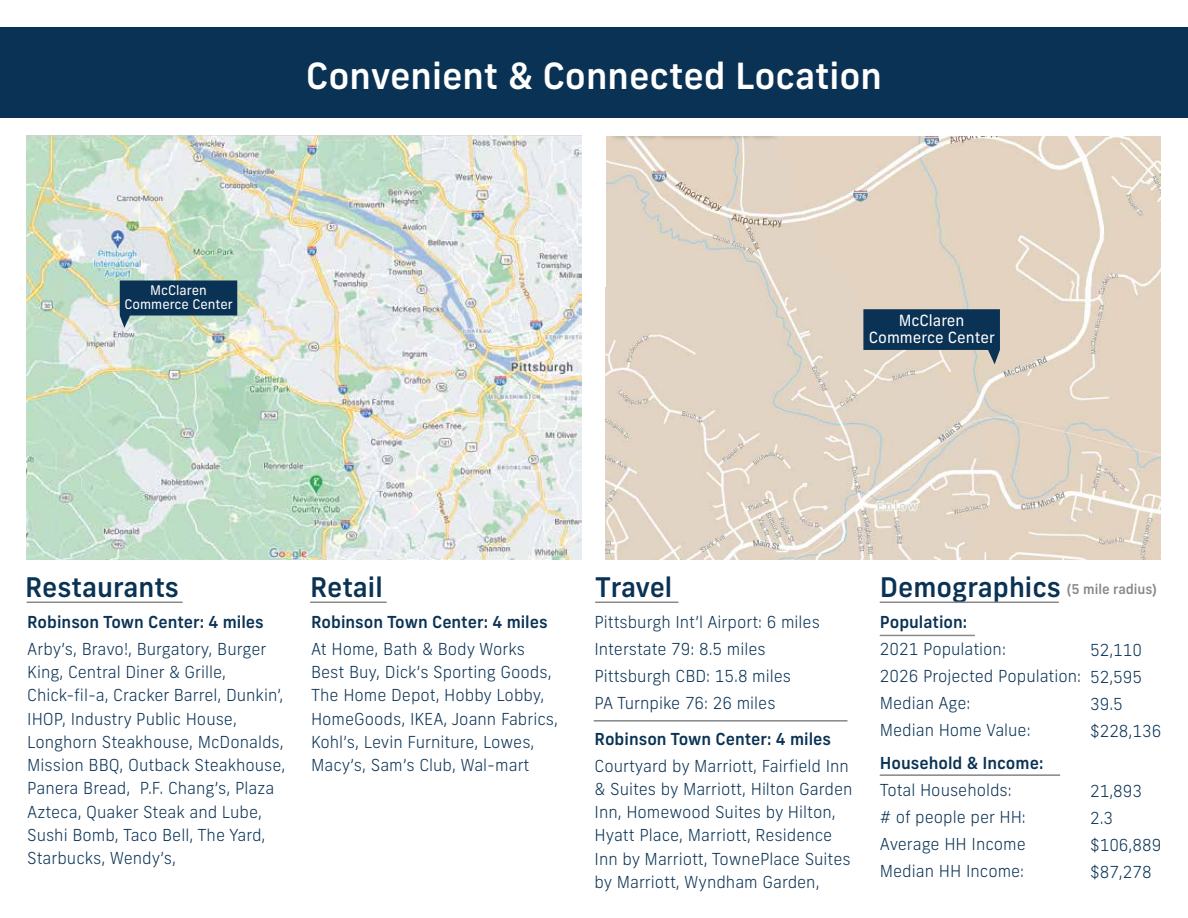
<style>
.page{position:relative;width:1188px;height:918px;background:#fff}
.page>*{position:absolute;margin:0;border:0;box-sizing:border-box;transform-origin:0 0}
.t1{font:500 36px "New Frank";color:#fff}
.t2{font:500 27px "New Frank";color:#0a3254}
.t3{font:300 16.5px/23.2px "New Frank";color:#0a3254}
.t4{font:500 16.5px "New Frank";color:#0a3254}
.t5{font:15.45px/16.8px "New Frank";color:#fff;text-align:center}
.t6{font:500 13.5px "New Frank";color:#898989}
.t7{font:13.2px/14.4px "New Frank";color:#fff;text-align:center}
</style>
<div class="page">
<img style="left:606px;top:136px;width:554px;height:152px">
<img style="left:605px;top:288px;width:556px;height:272px">
<img style="left:27px;top:135px;width:554px;height:425px">
<div style="left:0;top:27px;width:1188px;height:90px;background:#0a3254"></div>
<svg style="left:863px;top:309px;width:137px;height:55px;background:#405a70"></svg>
<svg style="left:120px;top:280px;width:117px;height:48px;background:#3b5e72"></svg>
<hr style="left:27px;top:602px;width:156px;height:1px;background:#898989">
<hr style="left:310px;top:602px;width:77px;height:1px;background:#898989">
<hr style="left:594px;top:720px;width:253px;height:2px;background:#898989">
<hr style="left:595px;top:602px;width:83px;height:1px;background:#898989">
<hr style="left:880px;top:602px;width:179px;height:1px;background:#898989">
<hr style="left:880px;top:635px;width:95px;height:1px;background:#898989">
<hr style="left:880px;top:774px;width:180px;height:2px;background:#898989">
<h1 class="t1" style="left:306px;top:53px;width:578px">Convenient &amp; Connected Location</h1>
<p class="t7" style="left:124px;top:283px;width:110px">McClaren<br>Commerce Center</p>
<p class="t5" style="left:869px;top:312px;width:128px">McClaren<br>Commerce Center</p>
<h2 class="t2" style="left:25px;top:570px;width:155px">Restaurants</h2>
<h2 class="t2" style="left:595px;top:570px;width:79px">Travel</h2>
<h2 class="t2" style="left:880px;top:570px;width:182px">Demographics</h2>
<p class="t3" style="left:594px;top:608px;width:227px;line-height:27px">Pittsburgh Int’l Airport: 6 miles<br>Interstate 79: 8.5 miles<br>Pittsburgh CBD: 15.8 miles<br>PA Turnpike 76: 26 miles</p>
<h2 class="t2" style="left:310px;top:570px;width:74px">Retail</h2>
<p class="t6" style="left:1067px;top:580px;width:92px">(5 mile radius)</p>
<p class="t4" style="left:311px;top:611px;width:238px">Robinson Town Center: 4 miles</p>
<p class="t3" style="left:311px;top:637px;width:249px">At Home, Bath &amp; Body Works<br>Best Buy, Dick’s Sporting Goods,<br>The Home Depot, Hobby Lobby,<br>HomeGoods, IKEA, Joann Fabrics,<br>Kohl’s, Levin Furniture, Lowes,<br>Macy’s, Sam’s Club, Wal-mart</p>
<p class="t4" style="left:27px;top:611px;width:238px">Robinson Town Center: 4 miles</p>
<p class="t3" style="left:27px;top:637px;width:260px">Arby’s, Bravo!, Burgatory, Burger<br>King, Central Diner &amp; Grille,<br>Chick-fil-a, Cracker Barrel, Dunkin’,<br>IHOP, Industry Public House,<br>Longhorn Steakhouse, McDonalds,<br>Mission BBQ, Outback Steakhouse,<br>Panera Bread, P.F. Chang’s, Plaza<br>Azteca, Quaker Steak and Lube,<br>Sushi Bomb, Taco Bell, The Yard,<br>Starbucks, Wendy’s,</p>
<p class="t4" style="left:880px;top:611px;width:89px">Population:</p>
<p class="t3" style="left:880px;top:636px;width:203px;line-height:27px">2021 Population:<br>2026 Projected Population:<br>Median Age:<br>Median Home Value:</p>
<p class="t4" style="left:880px;top:752px;width:165px">Household &amp; Income:</p>
<p class="t3" style="left:880px;top:776px;width:147px;line-height:27px">Total Households: # of people per HH:<br>Average HH Income<br>Median HH Income:</p>
<p class="t3" style="left:1090px;top:636px;width:73px;line-height:27px">52,110<br>52,595<br>39.5 $228,136</p>
<p class="t4" style="left:595px;top:728px;width:238px">Robinson Town Center: 4 miles</p>
<p class="t3" style="left:595px;top:754px;width:259px">Courtyard by Marriott, Fairfield Inn &amp; Suites by Marriott, Hilton Garden Inn, Homewood Suites by Hilton, Hyatt Place, Marriott, Residence Inn by Marriott, TownePlace Suites by Marriott, Wyndham Garden,</p>
<p class="t3" style="left:1090px;top:777px;width:73px;line-height:27px">21,893<br>2.3 $106,889 $87,278</p>
</div>
